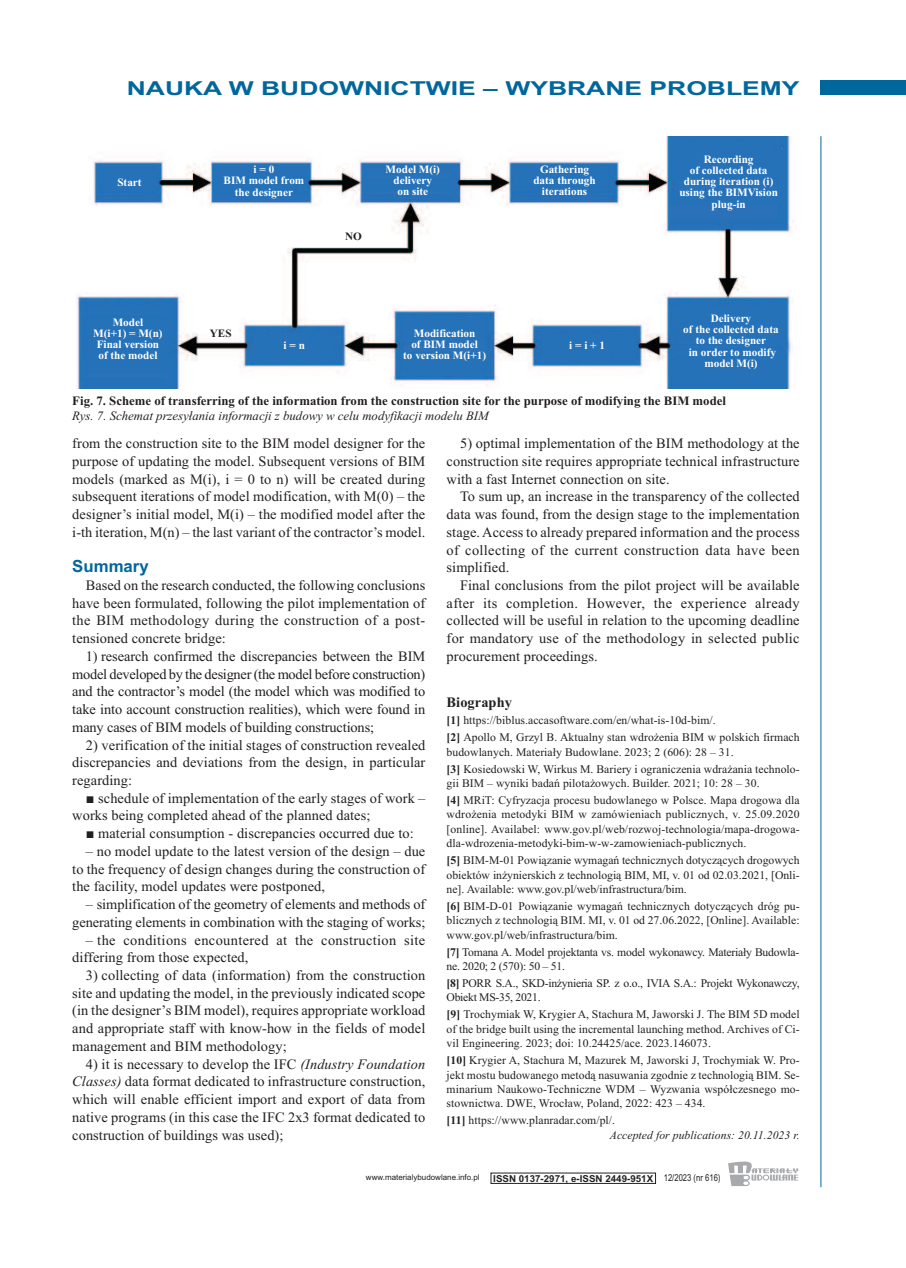
<style>
.page{position:relative;width:906px;height:1268px;background:#fff}
.page>*{position:absolute;margin:0;border:0;box-sizing:border-box;transform-origin:0 0}
.t1{font:700 19.2px "Arial";color:#00679d;scale:1.38 1}
.t2{font:700 16.8px "Arial";color:#00679d}
.t3{font:14.4px/17.7px "Times New Roman";letter-spacing:.005em;color:#231f20;text-align:justify}
.t4{font:14.4px/17.7px "Times New Roman";letter-spacing:.025em;color:#231f20}
.t5{font:700 14.4px "Times New Roman";letter-spacing:.005em;color:#231f20}
.t6{font:700 12.75px "Times New Roman";color:#231f20}
.t7{font:italic 12.75px "Times New Roman";color:#231f20}
.t8{font:11.7px/14.4px "Times New Roman";letter-spacing:.005em;color:#231f20;text-align:justify}
.t9{font:11.7px/14.4px "Times New Roman";letter-spacing:-.02em;color:#231f20}
.t10{font:italic 11.7px/14.4px "Times New Roman";letter-spacing:.005em;color:#231f20}
.t11{font:700 11.25px/11.2px "Times New Roman";color:#fff;text-align:center}
.t12{font:700 11.25px "Times New Roman";color:#231f20}
.t13{font:700 9.6px "Arial";color:#231f20}
.t14{font:7.95px "Arial";color:#231f20}
.s1{font-style:italic}
.s2{font-weight:700}
.s3{font-weight:700;font-style:normal}
.s4{font-style:normal}
.s5{font-weight:400}
</style>
<div class="page">
<div style="left:821px;top:81px;width:85px;height:14px;background:#00679d"></div>
<hr style="left:820px;top:136px;width:1px;height:1050px;background:#00679d">
<svg style="left:728px;top:1161px;width:70px;height:24px"></svg>
<img style="left:76px;top:136px;width:718px;height:253px">
<div style="left:341px;top:232px;width:25px;height:11px;background:#fff"></div>
<div style="left:208px;top:329px;width:25px;height:11px;background:#fff"></div>
<h1 class="t1" style="left:127px;top:77px;width:489px">NAUKA W BUDOWNICTWIE – WYBRANE PROBLEMY</h1>
<p class="t11" style="left:117px;top:176px;width:26px">Start</p>
<p class="t11" style="left:93px;top:316px;width:71px">Model<br>M(i+1) = M(n)<br>Final version of the model</p>
<p class="t11" style="left:224px;top:164px;width:82px">i=0<br>BIM model from the designer</p>
<p class="t12" style="left:345px;top:229px;width:18px">NO</p>
<p class="t11" style="left:386px;top:163px;width:56px">Model M(i) delivery<br>on site</p>
<p class="t11" style="left:533px;top:163px;width:64px">Gathering data through iterations</p>
<p class="t12" style="left:210px;top:326px;width:23px">YES</p>
<p class="t11" style="left:403px;top:327px;width:84px">Modification<br>of BIM model<br>to version M(i+1)</p>
<p class="t11" style="left:283px;top:339px;width:23px">i=n</p>
<p class="t11" style="left:569px;top:339px;width:37px">i=i+1</p>
<p class="t11" style="left:679px;top:153px;width:100px">Recording<br>of collected data during iteration (i) using the BIMVision plug-in</p>
<p class="t11" style="left:683px;top:312px;width:97px">Delivery<br>of the collected data to the designer<br>in order to modify model M(i)</p>
<p class="t6" style="left:72px;top:393px;width:655px">Fig. 7. Scheme of transferring of the information from the construction site for the purpose of modifying the BIM model</p>
<p class="t7" style="left:72px;top:407px;width:418px">Rys. 7. Schemat przesyłania informacji z budowy w celu modyfikacji modelu BIM</p>
<p class="t3" style="left:72px;top:434px;width:354px">from the construction site to the BIM model designer for the purpose of updating the model. Subsequent versions of BIM models (marked as M(i), i = 0 to n) will be created during subsequent iterations of model modification, with M(0) – the designer’s initial model, M(i) – the modified model after the i-th iteration, M(n) – the last variant of the contractor’s model.</p>
<p class="t2" style="left:72px;top:556px;width:78px">Summary</p>
<p class="t3" style="left:72px;top:576px;width:354px;text-indent:13px">Based on the research conducted, the following conclusions have been formulated, following the pilot implementation of the BIM methodology during the construction of a post&shy;tensioned concrete bridge:</p>
<p class="t3" style="left:72px;top:647px;width:354px;text-indent:14px">1) research confirmed the discrepancies between the BIM model developed by the designer (the model before construction) and the contractor’s model (the model which was modified to take into account construction realities), which were found in many cases of BIM models of building constructions;</p>
<p class="t3" style="left:72px;top:735px;width:354px;text-indent:13px">2) verification of the initial stages of construction revealed discrepancies and deviations from the design, in particular regarding:</p>
<p class="t3" style="left:72px;top:788px;width:354px;text-indent:14px">■ schedule of implementation of the early stages of work – works being completed ahead of the planned dates;</p>
<p class="t3" style="left:86px;top:824px;width:329px">■ material consumption - discrepancies occurred due to:</p>
<p class="t3" style="left:72px;top:841px;width:354px;text-indent:13px">– no model update to the latest version of the design – due to the frequency of design changes during the construction of the facility, model updates were postponed,</p>
<p class="t3" style="left:72px;top:895px;width:354px;text-align:right">– simplification of the geometry of elements and methods of generating elements in combination with the staging of works;</p>
<p class="t4" style="left:72px;top:930px;width:354px;text-indent:14px">– the conditions encountered at the construction site differing from those expected,</p>
<p class="t3" style="left:72px;top:965px;width:354px;text-indent:13px">3) collecting of data (information) from the construction site and updating the model, in the previously indicated scope (in the designer’s BIM model), requires appropriate workload and appropriate staff with know-how in the fields of model management and BIM methodology;</p>
<p class="t3" style="left:72px;top:1054px;width:354px;text-indent:14px">4) it is necessary to develop the IFC <span class="s1">(Industry Foundation Classes)</span> data format dedicated to infrastructure construction, which will enable efficient import and export of data from native programs (in this case the IFC 2x3 format dedicated to construction of buildings was used);</p>
<p class="t3" style="left:446px;top:434px;width:354px;text-indent:14px">5) optimal implementation of the BIM methodology at the construction site requires appropriate technical infrastructure with a fast Internet connection on site.</p>
<p class="t3" style="left:446px;top:487px;width:354px;text-indent:14px">To sum up, an increase in the transparency of the collected data was found, from the design stage to the implementation stage. Access to already prepared information and the process of collecting of the current construction data have been simplified.</p>
<p class="t3" style="left:446px;top:576px;width:354px;text-indent:13px">Final conclusions from the pilot project will be available after its completion. However, the experience already collected will be useful in relation to the upcoming deadline for mandatory use of the methodology in selected public procurement proceedings.</p>
<p class="t5" style="left:446px;top:693px;width:67px">Biography</p>
<p class="t8" style="left:446px;top:711px;width:354px;line-height:17px"><span class="s2">[1]</span> https://biblus.accasoftware.com/en/what-is-10d-bim/.<br><span class="s2">[2]</span> Apollo M, Grzyl B. Aktualny stan wdrożenia BIM w polskich firmach</p>
<p class="t8" style="left:446px;top:743px;width:354px;line-height:17px">budowlanych. Materiały Budowlane. 2023; 2 (606): 28 – 31.<br><span class="s2">[3]</span> Kosiedowski W, Wirkus M. Bariery i ograniczenia wdrażania technolo-</p>
<p class="t8" style="left:446px;top:774px;width:354px;line-height:17px">gii BIM – wyniki badań pilotażowych. Builder. 2021; 10: 28 – 30.<br><span class="s2">[4]</span> MRiT: Cyfryzacja procesu budowlanego w Polsce. Mapa drogowa dla</p>
<p class="t8" style="left:446px;top:807px;width:354px">wdrożenia metodyki BIM w zamówieniach publicznych, v. 25.09.2020 [online]. Availabel: www.gov.pl/web/rozwoj-technologia/mapa-drogowa&shy;dla-wdrozenia-metodyki-bim-w-w-zamowieniach-publicznych.</p>
<p class="t8" style="left:446px;top:852px;width:354px"><span class="s2">[5]</span> BIM-M-01 Powiązanie wymagań technicznych dotyczących drogowych obiektów inżynierskich z technologią BIM, MI, v. 01 od 02.03.2021, [Onli&shy;ne]. Available: www.gov.pl/web/infrastructura/bim.</p>
<p class="t8" style="left:446px;top:898px;width:354px"><span class="s2">[6]</span> BIM-D-01 Powiązanie wymagań technicznych dotyczących dróg pu&shy;blicznych z technologią BIM. MI, v. 01 od 27.06.2022, [Online]. Available: www.gov.pl/web/infrastructura/bim.</p>
<p class="t9" style="left:446px;top:944px;width:354px"><span class="s2">[7]</span> Tomana A. Model projektanta vs. model wykonawcy. Materiały Budowla&shy;ne. 2020; 2 (570): 50 – 51.</p>
<p class="t9" style="left:446px;top:975px;width:354px"><span class="s2">[8]</span> PORR S.A., SKD-inżynieria SP. z o.o., IVIA S.A.: Projekt Wykonawczy,<br>Obiekt MS-35, 2021.</p>
<p class="t8" style="left:446px;top:1006px;width:354px"><span class="s2">[9]</span> Trochymiak W, Krygier A, Stachura M, Jaworski J. The BIM 5D model of the bridge built using the incremental launching method. Archives of Ci&shy;vil Engineering. 2023; doi: 10.24425/ace. 2023.146073.</p>
<p class="t8" style="left:446px;top:1052px;width:354px"><span class="s2">[10]</span> Krygier A, Stachura M, Mazurek M, Jaworski J, Trochymiak W. Pro&shy;jekt mostu budowanego metodą nasuwania zgodnie z technologią BIM. Se&shy;minarium Naukowo-Techniczne WDM – Wyzwania współczesnego mo&shy;stownictwa. DWE, Wrocław, Poland, 2022: 423 – 434.</p>
<p class="t10" style="left:610px;top:1112px;width:191px;text-indent:-163px"><span class="s3">[11]</span> <span class="s4">https://www.planradar.com/pl/.<br></span>Accepted for publications: 20.11.2023 r.</p>
<p class="t14" style="left:366px;top:1172px;width:115px">www.materialybudowlane.info.pl</p>
<p class="t13" style="left:493px;top:1172px;width:229px">ISSN 0137-2971, e-ISSN 2449-951X <span class="s5">12/2023 (nr 616)</span></p>
</div>
